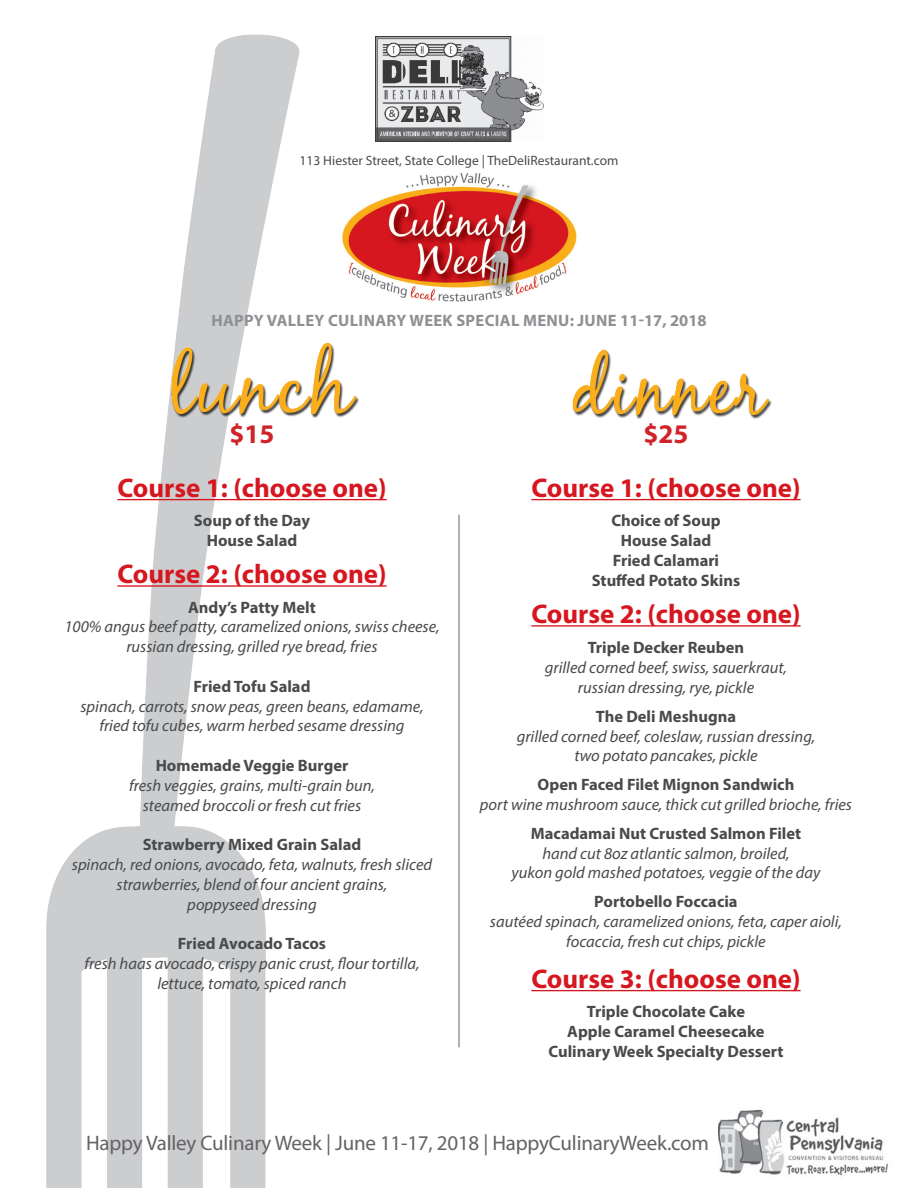
<style>
.page{position:relative;width:918px;height:1188px;background:#fff}
.page>*{position:absolute;margin:0;border:0;box-sizing:border-box;transform-origin:0 0}
.t1{font:700 27px "Myriad Pro";color:#d6171f}
.t2{font:700 27px "Myriad Pro";color:#d1232a}
.t3{font:21px "Myriad Pro";letter-spacing:-.01em;color:#636366}
.t4{font:italic 16.5px/19.8px "Myriad Pro";color:#494a4b;text-align:center}
.t5{font:700 16.5px "Myriad Pro";color:#494a4b}
.t6{font:700 16.5px "Myriad Pro";letter-spacing:.02em;color:#8e9093}
.t7{font:13.5px "Myriad Pro";color:#494a4b}
</style>
<div class="page">
<hr style="left:531px;top:990px;width:270px;height:1px;background:#d6171f">
<img style="left:46px;top:34px;width:304px;height:1154px">
<img style="left:719px;top:1109px;width:170px;height:67px">
<img style="left:375px;top:37px;width:168px;height:105px">
<hr style="left:459px;top:515px;width:1px;height:532px;background:#636366">
<hr style="left:117px;top:499px;width:270px;height:1px;background:#d6171f">
<hr style="left:531px;top:499px;width:270px;height:1px;background:#d6171f">
<hr style="left:117px;top:585px;width:270px;height:2px;background:#d6171f">
<hr style="left:531px;top:625px;width:270px;height:2px;background:#d6171f">
<img style="left:342px;top:172px;width:235px;height:131px">
<img style="left:159px;top:338px;width:200px;height:80px">
<img style="left:572px;top:349px;width:199px;height:70px">
<p class="t7" style="left:300px;top:152px;width:320px">113 Hiester Street, State College | TheDeliRestaurant.com</p>
<p class="t6" style="left:211px;top:309px;width:497px">HAPPY VALLEY CULINARY WEEK SPECIAL MENU: JUNE 11-17, 2018</p>
<p class="t2" style="left:230px;top:417px;width:46px">$15</p>
<p class="t2" style="left:644px;top:417px;width:46px">$25</p>
<p class="t1" style="left:117px;top:470px;width:271px">Course 1: (choose one)</p>
<p class="t1" style="left:531px;top:470px;width:271px">Course 1: (choose one)</p>
<p class="t5" style="left:194px;top:510px;width:118px">Soup of the Day</p>
<p class="t5" style="left:207px;top:530px;width:92px">House Salad</p>
<p class="t1" style="left:117px;top:557px;width:271px">Course 2: (choose one)</p>
<p class="t5" style="left:188px;top:596px;width:129px">Andy’s Patty Melt</p>
<p class="t4" style="left:64px;top:617px;width:377px">100% angus beef patty, caramelized onions, swiss cheese, russian dressing, grilled rye bread, fries</p>
<p class="t5" style="left:193px;top:675px;width:119px">Fried Tofu Salad</p>
<p class="t4" style="left:80px;top:696px;width:345px">spinach, carrots, snow peas, green beans, edamame,</p>
<p class="t4" style="left:99px;top:716px;width:307px">fried tofu cubes, warm herbed sesame dressing</p>
<p class="t5" style="left:156px;top:755px;width:194px">Homemade Veggie Burger</p>
<p class="t4" style="left:129px;top:775px;width:247px">fresh veggies, grains, multi-grain bun,</p>
<p class="t4" style="left:143px;top:795px;width:220px">steamed broccoli or fresh cut fries</p>
<p class="t5" style="left:143px;top:834px;width:220px">Strawberry Mixed Grain Salad</p>
<p class="t4" style="left:72px;top:854px;width:362px">spinach, red onions, avocado, feta, walnuts, fresh sliced strawberries, blend of four ancient grains,</p>
<p class="t4" style="left:187px;top:894px;width:131px">poppyseed dressing</p>
<p class="t5" style="left:178px;top:933px;width:150px">Fried Avocado Tacos</p>
<p class="t4" style="left:84px;top:953px;width:337px">fresh haas avocado, crispy panic crust, flour tortilla,</p>
<p class="t4" style="left:157px;top:973px;width:191px">lettuce, tomato, spiced ranch</p>
<p class="t5" style="left:611px;top:510px;width:111px">Choice of Soup</p>
<p class="t5" style="left:621px;top:530px;width:92px">House Salad</p>
<p class="t5" style="left:613px;top:549px;width:108px">Fried Calamari</p>
<p class="t5" style="left:592px;top:569px;width:150px">Stuffed Potato Skins</p>
<p class="t1" style="left:531px;top:596px;width:271px">Course 2: (choose one)</p>
<p class="t5" style="left:588px;top:637px;width:158px">Triple Decker Reuben</p>
<p class="t4" style="left:545px;top:658px;width:244px">grilled corned beef, swiss, sauerkraut,</p>
<p class="t4" style="left:578px;top:677px;width:178px">russian dressing, rye, pickle</p>
<p class="t5" style="left:596px;top:706px;width:142px">The Deli Meshugna</p>
<p class="t4" style="left:517px;top:726px;width:300px">grilled corned beef, coleslaw, russian dressing,</p>
<p class="t4" style="left:574px;top:746px;width:185px">two potato pancakes, pickle</p>
<p class="t5" style="left:538px;top:774px;width:258px">Open Faced Filet Mignon Sandwich</p>
<p class="t4" style="left:480px;top:794px;width:374px">port wine mushroom sauce, thick cut grilled brioche, fries</p>
<p class="t5" style="left:531px;top:823px;width:272px">Macadamai Nut Crusted Salmon Filet</p>
<p class="t4" style="left:542px;top:843px;width:249px">hand cut 8oz atlantic salmon, broiled,</p>
<p class="t4" style="left:512px;top:863px;width:310px">yukon gold mashed potatoes, veggie of the day</p>
<p class="t5" style="left:594px;top:891px;width:145px">Portobello Foccacia</p>
<p class="t4" style="left:490px;top:911px;width:354px">sautéed spinach, caramelized onions, feta, caper aioli, focaccia, fresh cut chips, pickle</p>
<p class="t1" style="left:531px;top:961px;width:271px">Course 3: (choose one)</p>
<p class="t5" style="left:587px;top:1001px;width:160px">Triple Chocolate Cake</p>
<p class="t5" style="left:567px;top:1021px;width:199px">Apple Caramel Cheesecake</p>
<p class="t5" style="left:549px;top:1040px;width:236px">Culinary Week Specialty Dessert</p>
<p class="t3" style="left:86px;top:1130px;width:624px">Happy Valley Culinary Week | June 11-17, 2018 | HappyCulinaryWeek.com</p>
</div>
